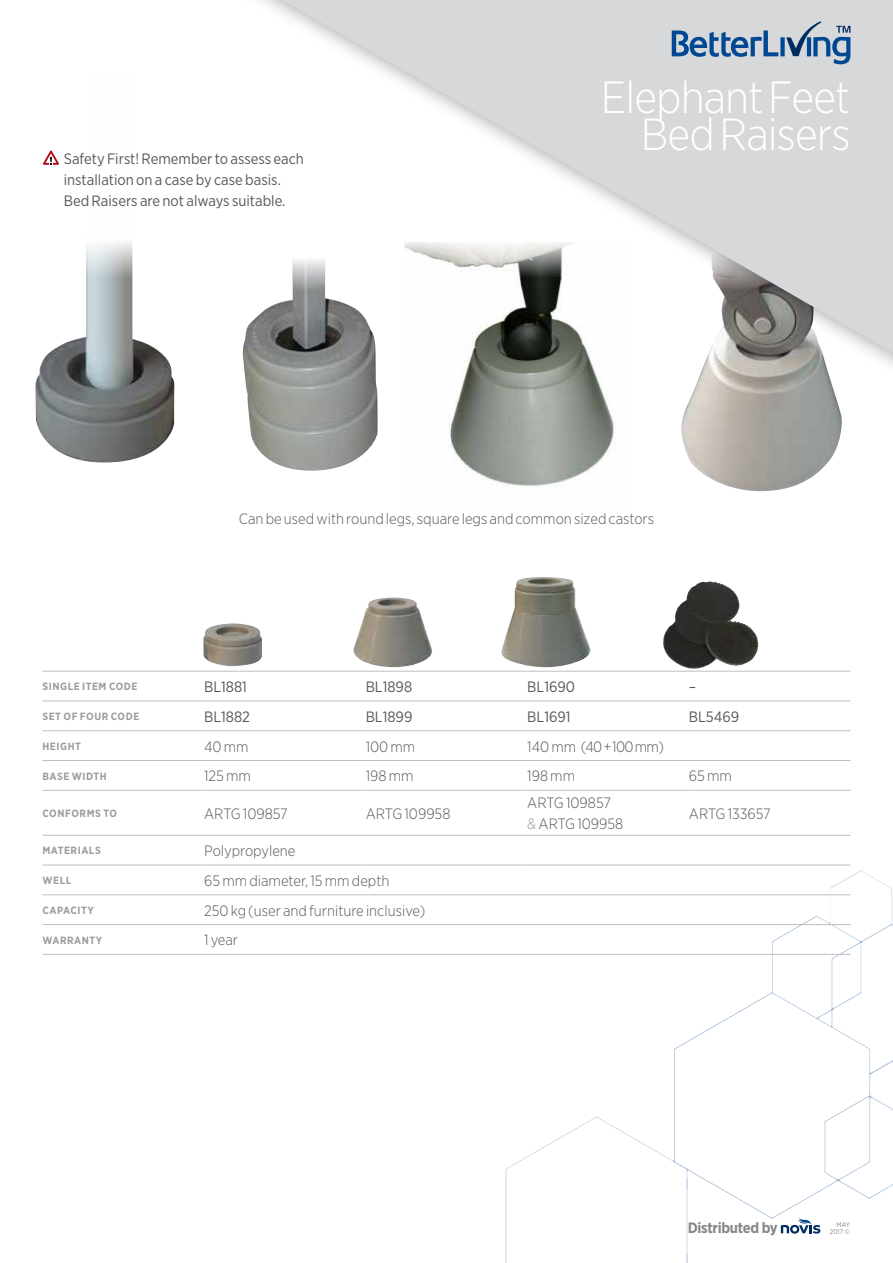
<style>
.page{position:relative;width:893px;height:1263px;background:#fff}
.page>*{position:absolute;margin:0;border:0;box-sizing:border-box;transform-origin:0 0}
.t1{font:300 45px/37.5px "Gotham Narrow";letter-spacing:-.02em;color:#fff;text-align:right}
.t2{font:300 15px/21px "Gotham Narrow";color:#58585a}
.t3{font:15px/21px "Gotham Narrow";color:#58585a}
.t4{font:300 15px "Gotham Narrow";letter-spacing:-.04em;color:#58585a}
.t5{font:700 15px "Gotham Narrow";letter-spacing:-.02em;color:#868789}
.t6{font:700 10.5px "Gotham Narrow";letter-spacing:.05em;color:#9c9d9f}
.t7{font:6.9px/6.3px "Gotham Narrow";color:#868789;text-align:right}
.s1{color:#9a999b}
</style>
<div class="page">
<img style="left:681px;top:387px;width:161px;height:104px">
<img style="left:35px;top:150px;width:140px;height:313px">
<img style="left:250px;top:387px;width:128px;height:84px">
<img style="left:246px;top:387px;width:130px;height:39px">
<img style="left:450px;top:387px;width:165px;height:100px">
<svg style="left:674px;top:916px;width:197px;height:303px"></svg>
<svg style="left:829px;top:870px;width:64px;height:206px"></svg>
<svg style="left:506px;top:1116px;width:182px;height:147px"></svg>
<svg style="left:824px;top:1095px;width:69px;height:105px"></svg>
<div style="left:237px;top:0;width:656px;height:387px;background:#000;opacity:.35"></div>
<svg style="left:282px;top:0;width:611px;height:353px;fill:#d7d8d9"></svg>
<svg style="left:672px;top:21px;width:178px;height:43px;background:#9baec3"></svg>
<svg style="left:781px;top:1218px;width:39px;height:15px"></svg>
<hr style="left:43px;top:701px;width:161px;height:1px;background:#c0bebe">
<hr style="left:204px;top:701px;width:162px;height:1px;background:#c0bebe">
<hr style="left:366px;top:701px;width:161px;height:1px;background:#c0bebe">
<hr style="left:527px;top:701px;width:162px;height:1px;background:#c0bebe">
<hr style="left:689px;top:701px;width:161px;height:1px;background:#c0bebe">
<hr style="left:43px;top:730px;width:161px;height:1px;background:#c0bebe">
<hr style="left:204px;top:730px;width:162px;height:1px;background:#c0bebe">
<hr style="left:366px;top:730px;width:161px;height:1px;background:#c0bebe">
<hr style="left:527px;top:730px;width:162px;height:1px;background:#c0bebe">
<hr style="left:689px;top:730px;width:161px;height:1px;background:#c0bebe">
<hr style="left:43px;top:760px;width:161px;height:1px;background:#c0bebe">
<hr style="left:204px;top:760px;width:162px;height:1px;background:#c0bebe">
<hr style="left:366px;top:760px;width:161px;height:1px;background:#c0bebe">
<hr style="left:527px;top:760px;width:162px;height:1px;background:#c0bebe">
<hr style="left:689px;top:760px;width:161px;height:1px;background:#c0bebe">
<hr style="left:43px;top:790px;width:161px;height:1px;background:#c0bebe">
<hr style="left:204px;top:790px;width:162px;height:1px;background:#c0bebe">
<hr style="left:366px;top:790px;width:161px;height:1px;background:#c0bebe">
<hr style="left:527px;top:790px;width:162px;height:1px;background:#c0bebe">
<hr style="left:689px;top:790px;width:161px;height:1px;background:#c0bebe">
<hr style="left:43px;top:835px;width:161px;height:1px;background:#c0bebe">
<hr style="left:204px;top:835px;width:162px;height:1px;background:#c0bebe">
<hr style="left:366px;top:835px;width:161px;height:1px;background:#c0bebe">
<hr style="left:527px;top:835px;width:162px;height:1px;background:#c0bebe">
<hr style="left:689px;top:835px;width:161px;height:1px;background:#c0bebe">
<hr style="left:43px;top:865px;width:161px;height:1px;background:#c0bebe">
<hr style="left:204px;top:865px;width:162px;height:1px;background:#c0bebe">
<hr style="left:366px;top:865px;width:161px;height:1px;background:#c0bebe">
<hr style="left:527px;top:865px;width:162px;height:1px;background:#c0bebe">
<hr style="left:689px;top:865px;width:161px;height:1px;background:#c0bebe">
<hr style="left:43px;top:894px;width:161px;height:1px;background:#c0bebe">
<hr style="left:204px;top:894px;width:162px;height:1px;background:#c0bebe">
<hr style="left:366px;top:894px;width:161px;height:1px;background:#c0bebe">
<hr style="left:527px;top:894px;width:162px;height:1px;background:#c0bebe">
<hr style="left:689px;top:894px;width:161px;height:1px;background:#c0bebe">
<hr style="left:43px;top:924px;width:161px;height:1px;background:#c0bebe">
<hr style="left:204px;top:924px;width:162px;height:1px;background:#c0bebe">
<hr style="left:366px;top:924px;width:161px;height:1px;background:#c0bebe">
<hr style="left:527px;top:924px;width:162px;height:1px;background:#c0bebe">
<hr style="left:689px;top:924px;width:161px;height:1px;background:#c0bebe">
<hr style="left:43px;top:671px;width:161px;height:1px;background:#c0bebe">
<hr style="left:204px;top:671px;width:162px;height:1px;background:#c0bebe">
<hr style="left:366px;top:671px;width:161px;height:1px;background:#c0bebe">
<hr style="left:527px;top:671px;width:162px;height:1px;background:#c0bebe">
<hr style="left:689px;top:671px;width:161px;height:1px;background:#c0bebe">
<hr style="left:43px;top:954px;width:161px;height:1px;background:#c0bebe">
<hr style="left:204px;top:954px;width:162px;height:1px;background:#c0bebe">
<hr style="left:366px;top:954px;width:161px;height:1px;background:#c0bebe">
<hr style="left:527px;top:954px;width:162px;height:1px;background:#c0bebe">
<hr style="left:689px;top:954px;width:161px;height:1px;background:#c0bebe">
<img style="left:501px;top:577px;width:90px;height:90px">
<img style="left:203px;top:623px;width:59px;height:43px">
<img style="left:353px;top:597px;width:79px;height:70px">
<svg style="left:43px;top:151px;width:16px;height:14px"></svg>
<img style="left:663px;top:581px;width:96px;height:88px">
<p class="t3" style="left:64px;top:149px;width:242px">Safety First! Remember to assess each installation on a case by case basis.<br>Bed Raisers are not always suitable.</p>
<h1 class="t1" style="left:601px;top:80px;width:251px">Elephant Feet<br>Bed Raisers</h1>
<p class="t2" style="left:239px;top:509px;width:417px">Can be used with round legs, square legs and common sized castors</p>
<p class="t6" style="left:43px;top:682px;width:96px">SINGLE ITEM CODE</p>
<p class="t3" style="left:204px;top:677px;width:44px">BL1881</p>
<p class="t3" style="left:366px;top:677px;width:48px">BL1898</p>
<p class="t3" style="left:527px;top:677px;width:49px">BL1690</p>
<p class="t3" style="left:689px;top:677px;width:9px">–</p>
<p class="t6" style="left:43px;top:712px;width:98px">SET OF FOUR CODE</p>
<p class="t3" style="left:204px;top:707px;width:47px">BL1882</p>
<p class="t3" style="left:366px;top:707px;width:48px">BL1899</p>
<p class="t3" style="left:527px;top:707px;width:45px">BL1691</p>
<p class="t3" style="left:689px;top:707px;width:52px">BL5469</p>
<p class="t6" style="left:43px;top:741px;width:40px">HEIGHT</p>
<p class="t2" style="left:204px;top:737px;width:46px">40 mm</p>
<p class="t2" style="left:366px;top:737px;width:51px">100 mm</p>
<p class="t4" style="left:527px;top:740px;width:138px">140 mm (40 + 100 mm)</p>
<p class="t6" style="left:43px;top:771px;width:66px">BASE WIDTH</p>
<p class="t2" style="left:204px;top:766px;width:48px">125 mm</p>
<p class="t2" style="left:366px;top:766px;width:49px">198 mm</p>
<p class="t2" style="left:527px;top:766px;width:49px">198 mm</p>
<p class="t2" style="left:689px;top:766px;width:45px">65 mm</p>
<p class="t6" style="left:43px;top:808px;width:76px">CONFORMS TO</p>
<p class="t2" style="left:204px;top:804px;width:85px">ARTG 109857</p>
<p class="t2" style="left:366px;top:804px;width:86px">ARTG 109958</p>
<p class="t2" style="left:527px;top:793px;width:98px">ARTG 109857 <span class="s1">&amp;</span> ARTG 109958</p>
<p class="t2" style="left:689px;top:804px;width:83px">ARTG 133657</p>
<p class="t6" style="left:43px;top:846px;width:60px">MATERIALS</p>
<p class="t2" style="left:204px;top:841px;width:93px">Polypropylene</p>
<p class="t6" style="left:43px;top:876px;width:30px">WELL</p>
<p class="t2" style="left:204px;top:871px;width:187px">65 mm diameter, 15 mm depth</p>
<p class="t6" style="left:43px;top:905px;width:53px">CAPACITY</p>
<p class="t2" style="left:204px;top:901px;width:223px">250 kg (user and furniture inclusive)</p>
<p class="t6" style="left:43px;top:935px;width:61px">WARRANTY</p>
<p class="t2" style="left:204px;top:930px;width:35px">1 year</p>
<p class="t5" style="left:688px;top:1221px;width:92px">Distributed by</p>
<p class="t7" style="left:830px;top:1222px;width:22px">MAY<br>2017 ©</p>
</div>
